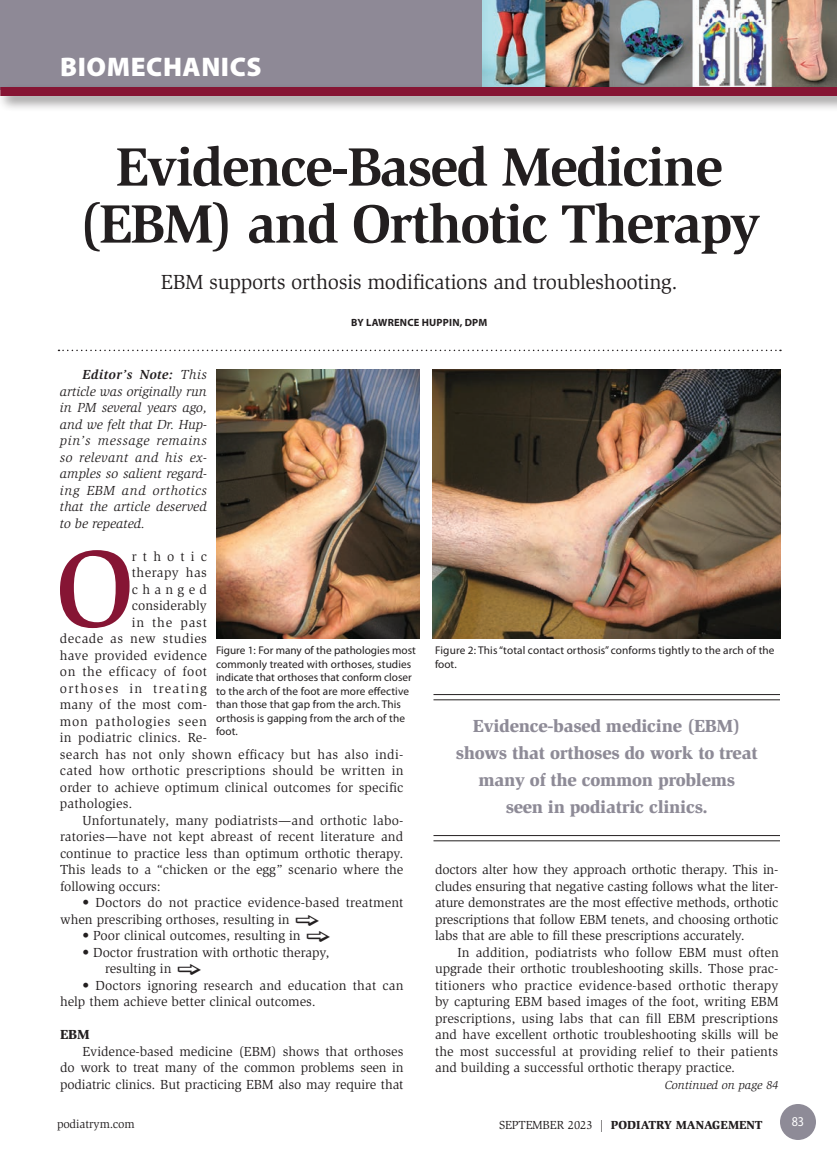
<style>
.page{position:relative;width:837px;height:1161px;background:#fff}
.page>*{position:absolute;margin:0;border:0;box-sizing:border-box;transform-origin:0 0}
._2011-Intl_Cap{font:500 112.05px "Slimbach";color:#861534}
._2011-Headline{font:700 55.5px/57px "Slimbach";letter-spacing:-.03em;color:#231f20;text-align:center}
.t1{font:900 27px "Myriad Pro";letter-spacing:.02em;color:#fff}
._2011-Deck{font:21px "Slimbach";letter-spacing:-.015em;color:#231f20}
._2011-Callout{font:900 18px/27px "Slimbach";letter-spacing:-.015em;color:#8e8b97;text-align:center}
._2011-Global_Text{font:13.5px/16.5px "Slimbach";color:#231f20;text-align:justify}
._2011-Intl_Cap-2{font:13.5px "Slimbach";letter-spacing:.02em;color:#231f20}
._2011-Global_Text-2{font:italic 13.5px/16.5px "Slimbach";letter-spacing:.005em;color:#231f20;text-align:justify}
._2011-Intl_Cap-3{font:13.5px "Slimbach";letter-spacing:.055em;color:#231f20}
._2011-Intl_Cap-4{font:13.5px "Slimbach";letter-spacing:.095em;color:#231f20}
._2011-Intl_Cap-5{font:13.5px "Slimbach";letter-spacing:.45em;color:#231f20}
._2011-Intl_Cap-6{font:13.5px "Slimbach";letter-spacing:.32em;color:#231f20}
._2011-Subhead1{font:900 13.5px "Slimbach";color:#231f20}
.t2{font:13.5px "Myriad Pro";color:#fff;scale:.9 1}
.t3{font:900 12px "Slimbach";color:#231f20}
.t4{font:italic 12px "Slimbach";color:#231f20}
.t5{font:12px "Slimbach";color:#231f20}
._2023-Photo_Caption{font:11.25px/13.5px "Myriad Pro";letter-spacing:.01em;color:#231f20}
._2023-Byline{font:700 10.5px "Myriad Pro";letter-spacing:.02em;color:#231f20}
.s1{font-weight:700}
.s2{font-weight:400}
</style>
<div class="page">
<div style="left:0;top:0;width:837px;height:90px;background:#8e8996"></div>
<img style="left:483px;top:0;width:354px;height:83px">
<div style="left:0;top:83px;width:837px;height:29px;background:#231f20;opacity:.5"></div>
<div style="left:0;top:87px;width:837px;height:9px;background:#861534"></div>
<div style="left:780px;top:1104px;width:36px;height:36px;background:#8e8b97;border-radius:50%"></div>
<svg style="left:58px;top:350px;width:723px;height:1px"></svg>
<img style="left:216px;top:369px;width:204px;height:270px">
<img style="left:433px;top:369px;width:348px;height:269px">
<hr style="left:434px;top:694px;width:346px;height:1px;background:#231f20">
<hr style="left:434px;top:699px;width:346px;height:1px;background:#231f20">
<hr style="left:434px;top:835px;width:346px;height:1px;background:#231f20">
<hr style="left:434px;top:840px;width:346px;height:1px;background:#231f20">
<p class="t1" style="left:60px;top:51px;width:203px">BIOMECHANICS</p>
<p class="_2011-Headline" style="left:78px;top:138px;width:684px">Evidence-Based Medicine (EBM) and Orthotic Therapy</p>
<p class="_2011-Deck" style="left:161px;top:270px;width:518px">EBM supports orthosis modifications and troubleshooting.</p>
<p class="_2023-Byline" style="left:351px;top:316px;width:138px">BY LAWRENCE HUPPIN, DPM</p>
<p class="_2011-Global_Text-2" style="left:60px;top:366px;width:149px;text-indent:23px"><span class="s1">Editor’s Note:</span> This article was originally run in PM several years ago, and we felt that Dr. Hup&shy;pin’s message remains so relevant and his ex&shy;amples so salient regard&shy;ing EBM and orthotics that the article deserved to be repeated.</p>
<p class="_2011-Intl_Cap" style="left:55px;top:522px;width:80px">O</p>
<p class="_2011-Intl_Cap-5" style="left:132px;top:548px;width:77px">rthotic</p>
<p class="_2011-Intl_Cap-2" style="left:132px;top:565px;width:77px">therapy has</p>
<p class="_2011-Intl_Cap-6" style="left:132px;top:581px;width:77px">changed</p>
<p class="_2011-Intl_Cap-2" style="left:132px;top:598px;width:77px">considerably</p>
<p class="_2011-Intl_Cap-3" style="left:132px;top:614px;width:77px">in the past</p>
<p class="_2011-Intl_Cap-2" style="left:60px;top:631px;width:149px">decade as new studies</p>
<p class="_2011-Intl_Cap-2" style="left:60px;top:647px;width:148px">have provided evidence</p>
<p class="_2011-Intl_Cap-2" style="left:60px;top:664px;width:149px">on the efficacy of foot</p>
<p class="_2011-Intl_Cap-4" style="left:60px;top:680px;width:148px">orthoses in treating</p>
<p class="_2011-Intl_Cap-2" style="left:60px;top:697px;width:149px">many of the most com-</p>
<p class="_2011-Intl_Cap-3" style="left:60px;top:713px;width:149px">mon pathologies seen</p>
<p class="_2011-Intl_Cap-2" style="left:60px;top:730px;width:148px">in podiatric clinics. Re-</p>
<p class="_2011-Intl_Cap-2" style="left:60px;top:746px;width:345px">search has not only shown efficacy but has also indi-</p>
<p class="_2011-Intl_Cap-2" style="left:60px;top:763px;width:345px">cated how orthotic prescriptions should be written in</p>
<p class="_2011-Intl_Cap-2" style="left:60px;top:779px;width:345px">order to achieve optimum clinical outcomes for specific</p>
<p class="_2011-Intl_Cap-2" style="left:60px;top:796px;width:74px">pathologies.</p>
<p class="_2011-Global_Text" style="left:60px;top:812px;width:345px;text-indent:22px">Unfortunately, many podiatrists—and orthotic labo&shy;ratories—have not kept abreast of recent literature and continue to practice less than optimum orthotic therapy.<br>This leads to a “chicken or the egg” scenario where the following occurs:</p>
<p class="_2011-Global_Text" style="left:60px;top:894px;width:345px;text-indent:23px">• Doctors do not practice evidence-based treatment when prescribing orthoses, resulting in</p>
<p class="_2011-Global_Text" style="left:83px;top:927px;width:220px">• Poor clinical outcomes, resulting in</p>
<p class="_2011-Global_Text" style="left:83px;top:944px;width:249px">• Doctor frustration with orthotic therapy,</p>
<p class="_2011-Global_Text" style="left:105px;top:960px;width:68px">resulting in</p>
<p class="_2011-Global_Text" style="left:60px;top:977px;width:345px;text-indent:23px">• Doctors ignoring research and education that can help them achieve better clinical outcomes.</p>
<p class="_2011-Subhead1" style="left:60px;top:1026px;width:31px">EBM</p>
<p class="_2011-Global_Text" style="left:60px;top:1043px;width:345px;text-indent:23px">Evidence-based medicine (EBM) shows that orthoses do work to treat many of the common problems seen in podiatric clinics. But practicing EBM also may require that</p>
<p class="_2023-Photo_Caption" style="left:216px;top:644px;width:201px">Figure 1: For many of the pathologies most commonly treated with orthoses, studies indicate that orthoses that conform closer to the arch of the foot are more effective than those that gap from the arch. This orthosis is gapping from the arch of the foot.</p>
<p class="_2023-Photo_Caption" style="left:435px;top:644px;width:341px">Figure 2: This “total contact orthosis” conforms tightly to the arch of the</p>
<p class="_2023-Photo_Caption" style="left:435px;top:657px;width:23px">foot.</p>
<p class="_2011-Callout" style="left:473px;top:713px;width:269px">Evidence-based medicine (EBM)</p>
<p class="_2011-Callout" style="left:456px;top:740px;width:304px">shows that orthoses do work to treat many of the common problems</p>
<p class="_2011-Callout" style="left:506px;top:794px;width:204px">seen in podiatric clinics.</p>
<p class="_2011-Global_Text" style="left:435px;top:861px;width:345px">doctors alter how they approach orthotic therapy. This in&shy;cludes ensuring that negative casting follows what the liter&shy;ature demonstrates are the most effective methods, orthotic prescriptions that follow EBM tenets, and choosing orthotic labs that are able to fill these prescriptions accurately.</p>
<p class="_2011-Global_Text" style="left:435px;top:944px;width:345px;text-indent:23px">In addition, podiatrists who follow EBM must often upgrade their orthotic troubleshooting skills. Those prac&shy;titioners who practice evidence-based orthotic therapy by capturing EBM based images of the foot, writing EBM prescriptions, using labs that can fill EBM prescriptions and have excellent orthotic troubleshooting skills will be the most successful at providing relief to their patients and building a successful orthotic therapy practice.</p>
<p class="t4" style="left:665px;top:1078px;width:115px">Continued on page 84</p>
<p class="t5" style="left:57px;top:1117px;width:79px">podiatrym.com</p>
<p class="t3" style="left:499px;top:1117px;width:265px"><span class="s2">SEPTEMBER 2023 |</span> PODIATRY MANAGEMENT</p>
<p class="t2" style="left:792px;top:1114px;width:15px">83</p>
</div>
